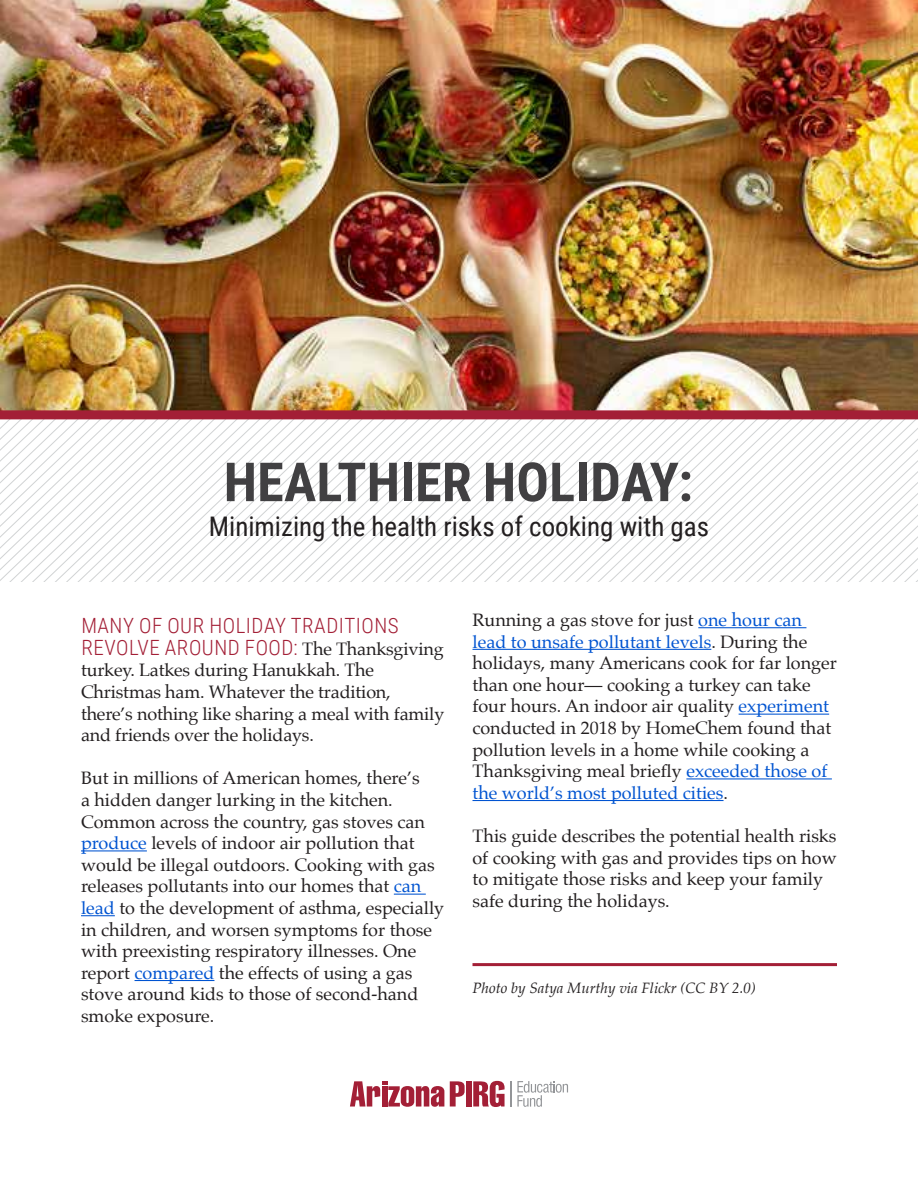
<style>
.page{position:relative;width:918px;height:1188px;background:#fff}
.page>*{position:absolute;margin:0;border:0;box-sizing:border-box;transform-origin:0 0}
.t1{font:700 54px "Roboto Condensed";letter-spacing:.005em;color:#414042}
.t2{font:27px "Roboto Condensed";color:#231f20}
.t3{font:300 21px/21.6px "Roboto Condensed";letter-spacing:.025em;color:#a31f36}
.t4{font:18px/21.6px "Palatino";color:#231f20}
.t5{font:italic 15px "Palatino";color:#231f20}
.s1{font-family:"Palatino";font-weight:400;font-size:18px;color:#231f20}
.s2{color:#0054d1}
</style>
<div class="page">
<img style="left:0;top:0;width:918px;height:410px">
<svg style="left:894px;top:419px;width:23px;height:162px"></svg>
<svg style="left:871px;top:419px;width:23px;height:162px"></svg>
<svg style="left:849px;top:419px;width:22px;height:162px"></svg>
<svg style="left:826px;top:419px;width:23px;height:162px"></svg>
<svg style="left:803px;top:419px;width:23px;height:162px"></svg>
<svg style="left:781px;top:419px;width:22px;height:162px"></svg>
<svg style="left:758px;top:419px;width:23px;height:162px"></svg>
<svg style="left:735px;top:419px;width:23px;height:162px"></svg>
<svg style="left:712px;top:419px;width:23px;height:162px"></svg>
<svg style="left:690px;top:419px;width:22px;height:162px"></svg>
<svg style="left:667px;top:419px;width:23px;height:162px"></svg>
<svg style="left:644px;top:419px;width:23px;height:162px"></svg>
<svg style="left:622px;top:419px;width:22px;height:162px"></svg>
<svg style="left:599px;top:419px;width:23px;height:162px"></svg>
<svg style="left:578px;top:419px;width:21px;height:162px"></svg>
<svg style="left:556px;top:419px;width:22px;height:162px"></svg>
<svg style="left:533px;top:419px;width:23px;height:162px"></svg>
<svg style="left:510px;top:419px;width:23px;height:162px"></svg>
<svg style="left:488px;top:419px;width:22px;height:162px"></svg>
<svg style="left:465px;top:419px;width:23px;height:162px"></svg>
<svg style="left:442px;top:419px;width:23px;height:162px"></svg>
<svg style="left:419px;top:419px;width:23px;height:162px"></svg>
<svg style="left:397px;top:419px;width:22px;height:162px"></svg>
<svg style="left:374px;top:419px;width:23px;height:162px"></svg>
<svg style="left:351px;top:419px;width:23px;height:162px"></svg>
<svg style="left:329px;top:419px;width:22px;height:162px"></svg>
<svg style="left:306px;top:419px;width:23px;height:162px"></svg>
<svg style="left:283px;top:419px;width:23px;height:162px"></svg>
<svg style="left:260px;top:419px;width:23px;height:162px"></svg>
<svg style="left:0;top:419px;width:260px;height:162px"></svg>
<div style="left:0;top:410px;width:918px;height:9px;background:#a31f36"></div>
<hr style="left:81px;top:850px;width:66px;height:1px;background:#0054d1">
<hr style="left:394px;top:894px;width:32px;height:1px;background:#0054d1">
<hr style="left:81px;top:915px;width:34px;height:1px;background:#0054d1">
<hr style="left:135px;top:980px;width:79px;height:1px;background:#0054d1">
<hr style="left:698px;top:627px;width:108px;height:1px;background:#0054d1">
<hr style="left:472px;top:649px;width:239px;height:1px;background:#0054d1">
<hr style="left:739px;top:714px;width:90px;height:1px;background:#0054d1">
<hr style="left:686px;top:778px;width:146px;height:1px;background:#0054d1">
<hr style="left:472px;top:800px;width:252px;height:1px;background:#0054d1">
<hr style="left:472px;top:963px;width:365px;height:3px;background:#a31f36">
<svg style="left:450px;top:1081px;width:15px;height:26px"></svg>
<div style="left:466px;top:1081px;width:6px;height:26px;background:#a31f36"></div>
<svg style="left:473px;top:1081px;width:32px;height:26px"></svg>
<svg style="left:350px;top:1081px;width:94px;height:26px"></svg>
<svg style="left:511px;top:1081px;width:57px;height:26px"></svg>
<h1 class="t1" style="left:224px;top:444px;width:471px">HEALTHIER HOLIDAY:</h1>
<h2 class="t2" style="left:209px;top:507px;width:502px">Minimizing the health risks of cooking with gas</h2>
<p class="t3" style="left:81px;top:614px;width:364px">MANY OF OUR HOLIDAY TRADITIONS<br>REVOLVE AROUND FOOD: <span class="s1">The Thanksgiving</span></p>
<p class="t4" style="left:81px;top:659px;width:365px">turkey. Latkes during Hanukkah. The Christmas ham. Whatever the tradition, there’s nothing like sharing a meal with family and friends over the holidays.</p>
<p class="t4" style="left:81px;top:767px;width:365px">But in millions of American homes, there’s<br>a hidden danger lurking in the kitchen.<br>Common across the country, gas stoves can <span class="s2">produce</span> levels of indoor air pollution that would be illegal outdoors. Cooking with gas releases pollutants into our homes that <span class="s2">can lead</span> to the development of asthma, especially in children, and worsen symptoms for those with preexisting respiratory illnesses. One report <span class="s2">compared</span> the effects of using a gas stove around kids to those of second-hand smoke exposure.</p>
<p class="t4" style="left:472px;top:609px;width:366px">Running a gas stove for just <span class="s2">one hour can lead to unsafe pollutant levels</span>. During the holidays, many Americans cook for far longer than one hour— cooking a turkey can take four hours. An indoor air quality <span class="s2">experiment </span>conducted in 2018 by HomeChem found that pollution levels in a home while cooking a Thanksgiving meal briefly <span class="s2">exceeded those of the world’s most polluted cities</span>.</p>
<p class="t4" style="left:472px;top:825px;width:366px">This guide describes the potential health risks of cooking with gas and provides tips on how to mitigate those risks and keep your family safe during the holidays.</p>
<p class="t5" style="left:472px;top:975px;width:285px">Photo by Satya Murthy via Flickr (CC BY 2.0)</p>
</div>
